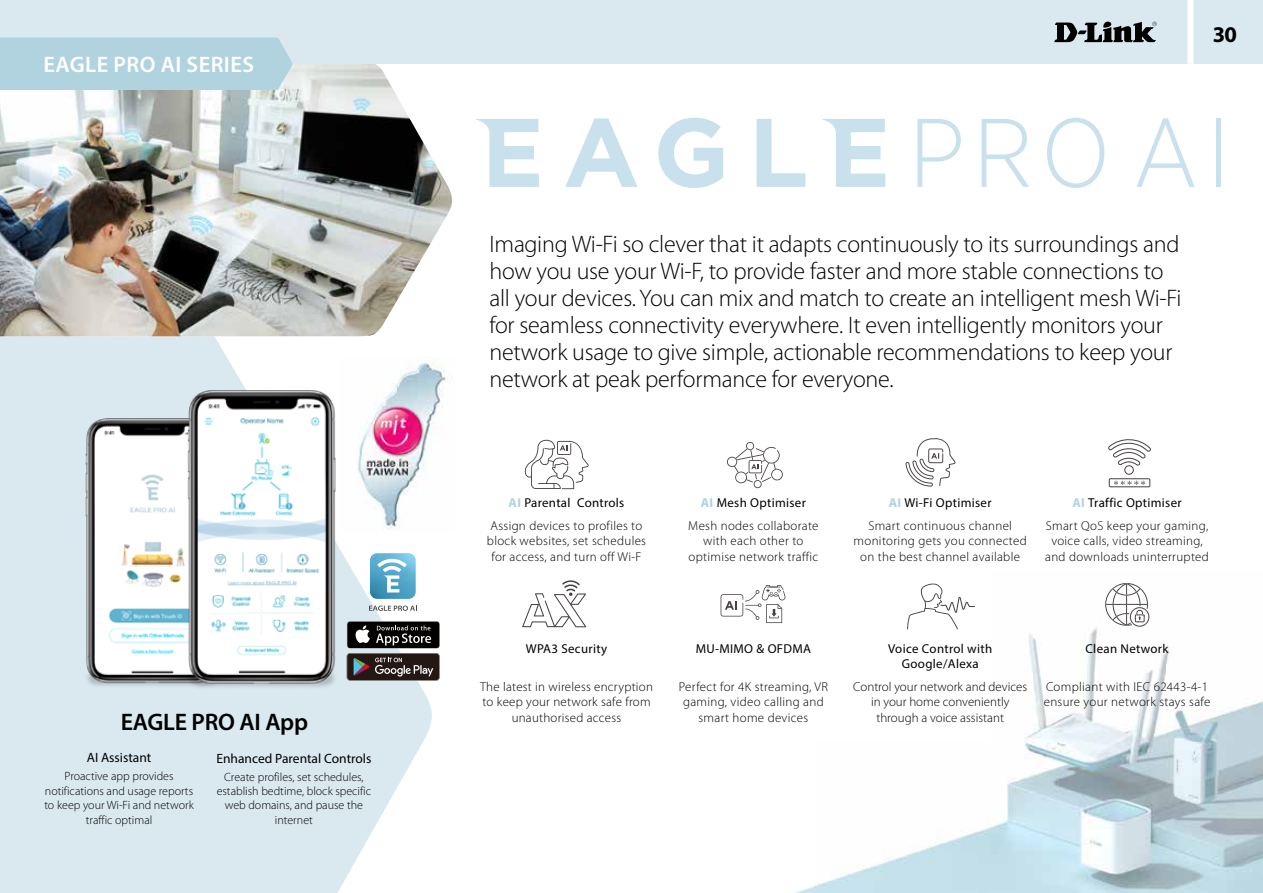
<style>
.page{position:relative;width:1263px;height:893px;background:#fff}
.page>*{position:absolute;margin:0;border:0;box-sizing:border-box;transform-origin:0 0}
.t1{font:300 24px/27px "Myriad Pro";letter-spacing:-.01em;color:#000}
.t2{font:600 24px "Myriad Pro";letter-spacing:-.01em;color:#000}
.t3{font:600 22.5px "Myriad Pro";letter-spacing:.02em;color:#fff}
.t4{font:700 22.5px "Myriad Pro";color:#000}
.t5{font:13.5px "Myriad Pro";color:#000}
.t6{font:300 12.9px/15.5px "Myriad Pro";letter-spacing:.025em;color:#000;text-align:center}
.t7{font:12.9px/15.5px "Myriad Pro";letter-spacing:.025em;color:#000;text-align:center}
.t8{font:300 12.9px/15.5px "Myriad Pro";color:#000;text-align:center}
.t9{font:300 12px/14.4px "Myriad Pro";color:#000;text-align:center}
.s1{font-weight:700;color:#b1d2df}
</style>
<div class="page">
<img style="left:767px;top:614px;width:496px;height:279px">
<svg style="left:0;top:337px;width:432px;height:556px;background:#dfebf2"></svg>
<img style="left:0;top:64px;width:452px;height:272px">
<div style="left:0;top:0;width:1263px;height:64px;background:#dae9f0"></div>
<div style="left:0;top:38px;width:293px;height:52px;background:#b1d2df"></div>
<svg style="left:1054px;top:21px;width:103px;height:21px"></svg>
<div style="left:1187px;top:0;width:6px;height:64px;background:#fff"></div>
<svg style="left:727px;top:442px;width:56px;height:46px"></svg>
<svg style="left:1105px;top:583px;width:44px;height:44px"></svg>
<svg style="left:522px;top:580px;width:64px;height:47px"></svg>
<svg style="left:524px;top:440px;width:65px;height:49px"></svg>
<svg style="left:905px;top:438px;width:51px;height:48px"></svg>
<svg style="left:720px;top:585px;width:66px;height:38px"></svg>
<svg style="left:1108px;top:439px;width:43px;height:48px"></svg>
<svg style="left:907px;top:583px;width:68px;height:46px"></svg>
<svg style="left:917px;top:119px;width:44px;height:68px"></svg>
<svg style="left:982px;top:119px;width:47px;height:68px"></svg>
<svg style="left:1047px;top:118px;width:57px;height:70px"></svg>
<svg style="left:1136px;top:118px;width:58px;height:69px"></svg>
<div style="left:1215px;top:119px;width:5px;height:68px;background:#c9e1ed"></div>
<svg style="left:565px;top:118px;width:72px;height:69px"></svg>
<svg style="left:658px;top:118px;width:65px;height:70px"></svg>
<svg style="left:756px;top:119px;width:49px;height:68px"></svg>
<svg style="left:476px;top:119px;width:63px;height:68px"></svg>
<svg style="left:822px;top:119px;width:63px;height:68px"></svg>
<svg style="left:369px;top:606px;width:48px;height:5px"></svg>
<img style="left:370px;top:553px;width:46px;height:46px">
<svg style="left:377px;top:559px;width:30px;height:33px"></svg>
<svg style="left:347px;top:653px;width:93px;height:28px;background:#463c3b"></svg>
<svg style="left:347px;top:621px;width:93px;height:28px"></svg>
<div style="left:347px;top:622px;width:92px;height:26px;background:#030000;border-radius:3px"></div>
<svg style="left:355px;top:625px;width:15px;height:18px"></svg>
<svg style="left:376px;top:626px;width:55px;height:19px"></svg>
<img style="left:84px;top:389px;width:257px;height:300px">
<img style="left:340px;top:357px;width:106px;height:175px">
<h2 class="t3" style="left:43px;top:50px;width:212px">EAGLE PRO AI SERIES</h2>
<h1 class="t2" style="left:121px;top:707px;width:189px">EAGLE PRO AI App</h1>
<p class="t5" style="left:87px;top:750px;width:66px">AI Assistant</p>
<p class="t9" style="left:44px;top:769px;width:151px">Proactive app provides notifications and usage reports to keep your Wi-Fi and network traffic optimal</p>
<p class="t5" style="left:216px;top:750px;width:156px">Enhanced Parental Controls</p>
<p class="t9" style="left:217px;top:770px;width:156px">Create profiles, set schedules, establish bedtime, block specific web domains, and pause the internet</p>
<h2 class="t4" style="left:1213px;top:20px;width:26px">30</h2>
<p class="t1" style="left:489px;top:231px;width:694px">Imaging Wi-Fi so clever that it adapts continuously to its surroundings and how you use your Wi-F, to provide faster and more stable connections to all your devices. You can mix and match to create an intelligent mesh Wi-Fi for seamless connectivity everywhere. It even intelligently monitors your network usage to give simple, actionable recommendations to keep your network at peak performance for everyone.</p>
<p class="t7" style="left:509px;top:495px;width:117px"><span class="s1">AI</span> Parental Controls</p>
<p class="t7" style="left:701px;top:495px;width:107px"><span class="s1">AI</span> Mesh Optimiser</p>
<p class="t7" style="left:889px;top:495px;width:104px"><span class="s1">AI</span> Wi-Fi Optimiser</p>
<p class="t7" style="left:1072px;top:495px;width:111px"><span class="s1">AI</span> Traffic Optimiser</p>
<p class="t6" style="left:487px;top:518px;width:161px">Assign devices to profiles to block websites, set schedules for access, and turn off Wi-F</p>
<p class="t6" style="left:688px;top:518px;width:132px">Mesh nodes collaborate with each other to optimise network traffic</p>
<p class="t6" style="left:854px;top:518px;width:175px">Smart continuous channel monitoring gets you connected on the best channel available</p>
<p class="t6" style="left:1045px;top:518px;width:165px">Smart QoS keep your gaming, voice calls, video streaming, and downloads uninterrupted</p>
<p class="t7" style="left:526px;top:640px;width:83px">WPA3 Security</p>
<p class="t7" style="left:696px;top:640px;width:117px">MU-MIMO &amp; OFDMA</p>
<p class="t7" style="left:888px;top:640px;width:106px">Voice Control with<br>Google/Alexa</p>
<p class="t7" style="left:1085px;top:640px;width:85px">Clean Network</p>
<p class="t6" style="left:480px;top:679px;width:174px">The latest in wireless encryption to keep your network safe from unauthorised access</p>
<p class="t6" style="left:679px;top:679px;width:151px">Perfect for 4K streaming, VR gaming, video calling and smart home devices</p>
<p class="t8" style="left:853px;top:679px;width:175px">Control your network and devices in your home conveniently through a voice assistant</p>
<p class="t6" style="left:1044px;top:679px;width:168px;text-align:left">Compliant with IEC 62443-4-1 ensure your network stays safe</p>
</div>
